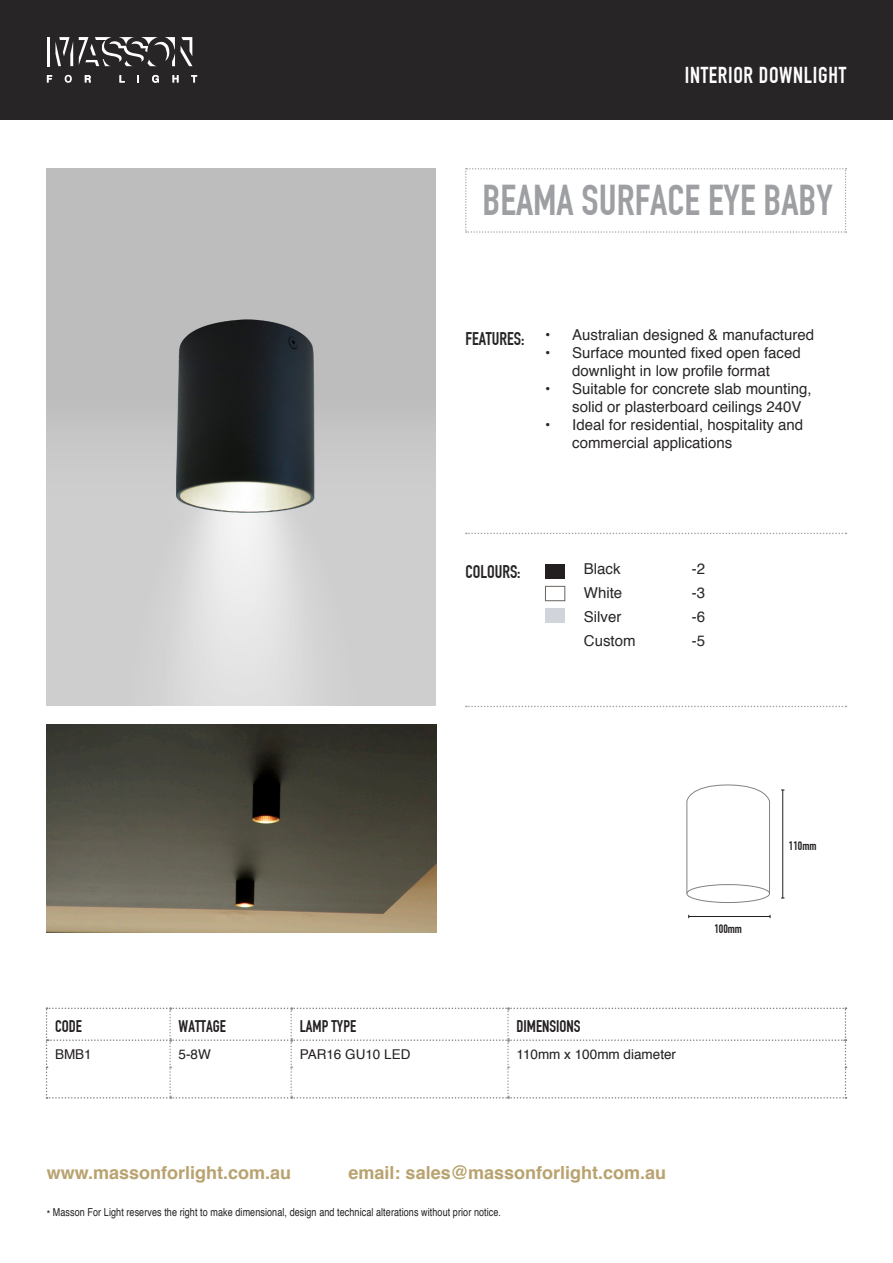
<style>
.page{position:relative;width:893px;height:1263px;background:#fff}
.page>*{position:absolute;margin:0;border:0;box-sizing:border-box;transform-origin:0 0}
.t1{font:42.15px "DIN Engschrift";color:#9d9fa2}
.t2{font:22.5px "DIN Engschrift";letter-spacing:.03em;color:#fff}
.t3{font:700 18px "Helvetica";color:#b8a26f}
.t4{font:18px "DIN Engschrift";color:#282526}
.t5{font:16.5px "DIN Engschrift";color:#231f20}
.t6{font:15px/18px "Helvetica";color:#282526}
.t7{font:13.5px "Helvetica";color:#231f20}
.t8{font:12px "DIN Engschrift";color:#231f20}
.t9{font:10.95px "Helvetica";letter-spacing:.01em;color:#231f20;scale:.82 1}
</style>
<div class="page">
<div style="left:0;top:0;width:893px;height:119px;background:#282526"></div>
<hr style="left:47px;top:37px;width:2px;height:29px;background:#fff">
<svg style="left:55px;top:37px;width:18px;height:29px"></svg>
<svg style="left:79px;top:37px;width:113px;height:29px"></svg>
<svg style="left:47px;top:75px;width:5px;height:8px"></svg>
<svg style="left:65px;top:75px;width:7px;height:8px"></svg>
<svg style="left:85px;top:75px;width:6px;height:8px"></svg>
<svg style="left:119px;top:75px;width:6px;height:8px"></svg>
<svg style="left:137px;top:75px;width:2px;height:8px"></svg>
<svg style="left:152px;top:75px;width:7px;height:8px"></svg>
<svg style="left:172px;top:75px;width:7px;height:8px"></svg>
<svg style="left:191px;top:75px;width:6px;height:8px"></svg>
<svg style="left:465px;top:168px;width:381px;height:65px"></svg>
<svg style="left:466px;top:533px;width:380px;height:1px"></svg>
<svg style="left:466px;top:706px;width:380px;height:1px"></svg>
<div style="left:545px;top:586px;width:20px;height:15px;background:#fff;border:1px solid #6b6360"></div>
<div style="left:545px;top:564px;width:20px;height:14px;background:#231f20"></div>
<div style="left:545px;top:608px;width:20px;height:15px;background:#d1d5db"></div>
<svg style="left:46px;top:1007px;width:800px;height:91px"></svg>
<img style="left:47px;top:168px;width:388px;height:538px">
<img style="left:47px;top:724px;width:390px;height:208px">
<svg style="left:686px;top:784px;width:84px;height:108px"></svg>
<div style="left:686px;top:884px;width:84px;height:19px;border:1px solid #808285;border-radius:50%"></div>
<hr style="left:782px;top:790px;width:1px;height:108px;background:#231f20">
<hr style="left:689px;top:916px;width:81px;height:1px;background:#231f20">
<p class="t2" style="left:685px;top:62px;width:163px">INTERIOR DOWNLIGHT</p>
<p class="t1" style="left:482px;top:176px;width:352px">BEAMA SURFACE EYE BABY</p>
<p class="t4" style="left:465px;top:328px;width:61px">FEATURES:</p>
<p class="t6" style="left:545px;top:326px;width:270px">• Australian designed &amp; manufactured</p>
<p class="t6" style="left:545px;top:344px;width:257px;text-align:center">• Surface mounted fixed open faced downlight in low profile format</p>
<p class="t6" style="left:572px;top:380px;width:241px;text-indent:-27px">• Suitable for concrete slab mounting, solid or plasterboard ceilings 240V</p>
<p class="t6" style="left:572px;top:416px;width:232px;text-indent:-27px">• Ideal for residential, hospitality and commercial applications</p>
<p class="t4" style="left:465px;top:561px;width:57px">COLOURS:</p>
<p class="t6" style="left:584px;top:560px;width:38px">Black</p>
<p class="t6" style="left:692px;top:560px;width:15px">-2</p>
<p class="t6" style="left:584px;top:584px;width:40px">White</p>
<p class="t6" style="left:692px;top:584px;width:15px">-3</p>
<p class="t6" style="left:584px;top:608px;width:39px">Silver</p>
<p class="t6" style="left:692px;top:608px;width:15px">-6</p>
<p class="t6" style="left:584px;top:632px;width:53px">Custom</p>
<p class="t6" style="left:692px;top:632px;width:15px">-5</p>
<p class="t5" style="left:55px;top:1016px;width:28px">CODE</p>
<p class="t5" style="left:179px;top:1016px;width:49px">WATTAGE</p>
<p class="t5" style="left:300px;top:1016px;width:58px">LAMP TYPE</p>
<p class="t5" style="left:516px;top:1016px;width:66px">DIMENSIONS</p>
<p class="t7" style="left:55px;top:1044px;width:38px">BMB1</p>
<p class="t7" style="left:179px;top:1044px;width:34px">5-8W</p>
<p class="t7" style="left:300px;top:1044px;width:112px">PAR16 GU10 LED</p>
<p class="t7" style="left:516px;top:1044px;width:161px">110mm x 100mm diameter</p>
<p class="t8" style="left:714px;top:921px;width:29px">100mm</p>
<p class="t3" style="left:349px;top:1158px;width:319px">email: sales@massonforlight.com.au</p>
<p class="t9" style="left:47px;top:1204px;width:555px">* Masson For Light reserves the right to make dimensional, design and technical alterations without prior notice.</p>
<p class="t3" style="left:47px;top:1158px;width:246px">www.massonforlight.com.au</p>
<p class="t8" style="left:789px;top:838px;width:29px">110mm</p>
</div>
